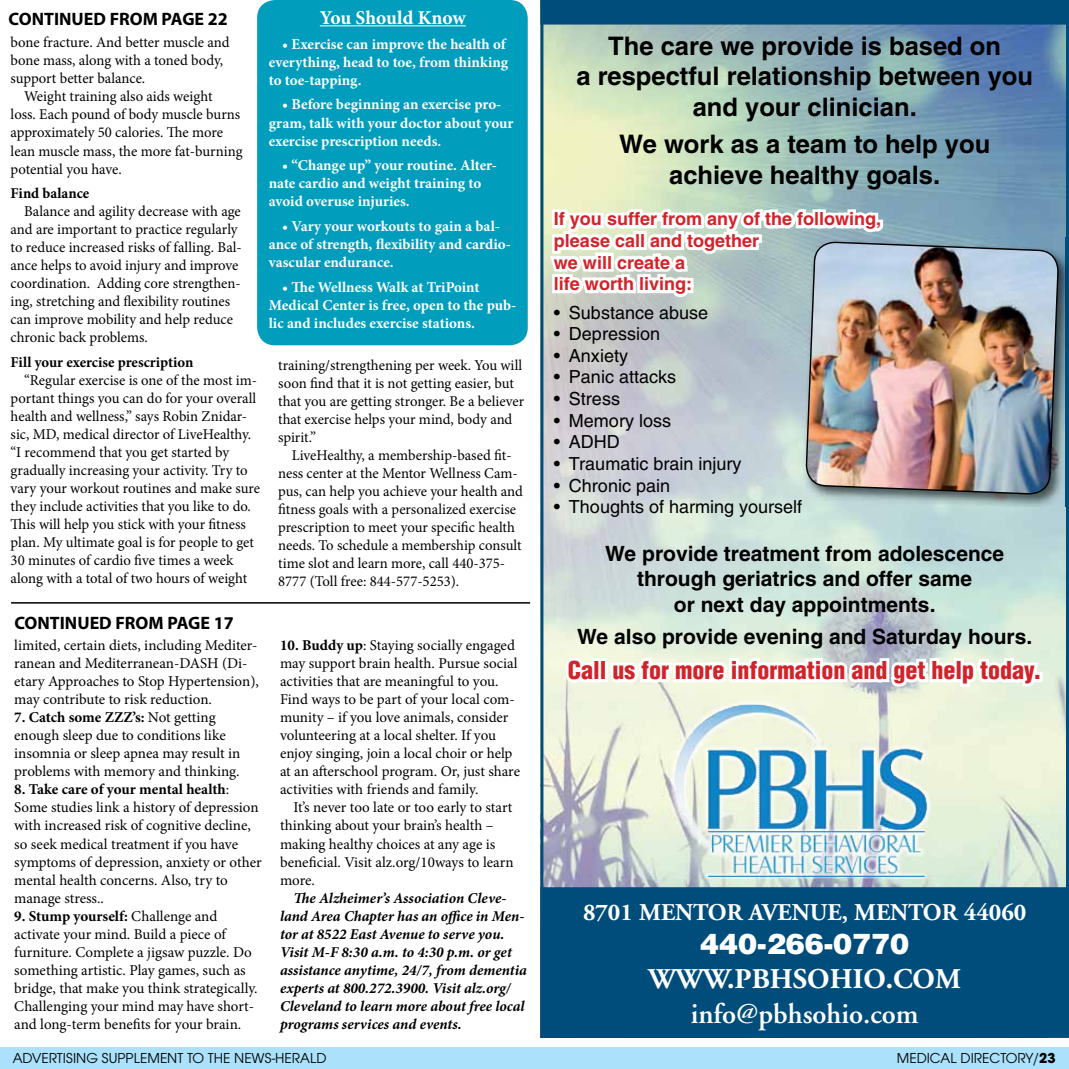
<style>
.page{position:relative;width:1069px;height:1069px;background:#fff}
.page>*{position:absolute;margin:0;border:0;box-sizing:border-box;transform-origin:0 0}
.t1{font:600 28.5px "Adobe Garamond";color:#fff}
.t2{font:700 28.5px "Adobe Garamond";color:#fff}
.t3{font:900 28.5px "Helvetica";color:#fff}
.t4{font:700 25.5px/30.6px "Helvetica";color:#000;text-align:center}
.t5{font:900 condensed 24px "Helvetica";color:#d2232a}
.t6{font:700 24px "Adobe Garamond";color:#fff}
.t7{font:700 21px/25.2px "Helvetica";color:#000;text-align:center}
.t8{font:700 19.5px "Minion Pro";letter-spacing:-.005em;color:#fff}
.t9{font:18px "Helvetica";color:#000}
.t10{font:700 18px/21.6px "Helvetica";color:#d2232a}
.t11{font:700 18px "Myriad Pro";color:#000}
.t12{font:15px/18px "Minion Pro";color:#000}
.t13{font:700 15px/18px "Minion Pro";color:#fff}
.t14{font:italic 700 15px/18px "Minion Pro";color:#000}
.t15{font:15px "Avant Garde Gothic Itc T";color:#000}
.t16{font:700 15px "Minion Pro";color:#000}
.s1{font-weight:700}
</style>
<div class="page">
<div style="left:0;top:1046px;width:1068px;height:22px;background:#abe1fa"></div>
<hr style="left:11px;top:602px;width:519px;height:1px;background:#000">
<div style="left:257px;top:0;width:270px;height:345px;background:#009dbc;border-radius:18px"></div>
<hr style="left:320px;top:25px;width:145px;height:1px;background:#fff">
<svg style="left:544px;top:4px;width:520px;height:1029px;background:#9dbac0"></svg>
<div style="left:540px;top:0;width:528px;height:1037px;border:3px solid #004d7b"></div>
<img style="left:801px;top:238px;width:267px;height:268px">
<img style="left:804px;top:241px;width:255px;height:254px">
<p class="t11" style="left:9px;top:7px;width:221px">CONTINUED FROM PAGE 22</p>
<p class="t12" style="left:11px;top:34px;width:220px">bone fracture. And better muscle and bone mass, along with a toned body, support better balance.</p>
<p class="t12" style="left:11px;top:88px;width:233px;text-indent:13px">Weight training also aids weight<br>loss. Each pound of body muscle burns approximately 50 calories. The more lean muscle mass, the more fat-burning potential you have.</p>
<p class="t16" style="left:11px;top:183px;width:80px">Find balance</p>
<p class="t12" style="left:11px;top:202px;width:233px;text-indent:13px">Balance and agility decrease with age and are important to practice regularly to reduce increased risks of falling. Bal&shy;ance helps to avoid injury and improve coordination. Adding core strengthen&shy;ing, stretching and flexibility routines can improve mobility and help reduce chronic back problems.</p>
<p class="t16" style="left:11px;top:352px;width:184px">Fill your exercise prescription</p>
<p class="t12" style="left:11px;top:371px;width:251px;text-indent:13px">“Regular exercise is one of the most im&shy;portant things you can do for your overall health and wellness,” says Robin Znidar&shy;sic, MD, medical director of LiveHealthy. “I recommend that you get started by gradually increasing your activity. Try to vary your workout routines and make sure they include activities that you like to do.<br>This will help you stick with your fitness plan. My ultimate goal is for people to get 30 minutes of cardio five times a week along with a total of two hours of weight</p>
<h3 class="t8" style="left:320px;top:4px;width:147px">You Should Know</h3>
<p class="t13" style="left:269px;top:35px;width:241px;text-indent:14px">• Exercise can improve the health of everything, head to toe, from thinking to toe-tapping.</p>
<p class="t13" style="left:269px;top:95px;width:246px;text-indent:14px">• Before beginning an exercise pro&shy;gram, talk with your doctor about your exercise prescription needs.</p>
<p class="t13" style="left:269px;top:156px;width:230px;text-indent:14px">• “Change up” your routine. Alter&shy;nate cardio and weight training to avoid overuse injuries.</p>
<p class="t13" style="left:269px;top:217px;width:243px;text-indent:14px">• Vary your workouts to gain a bal&shy;ance of strength, flexibility and cardio&shy;vascular endurance.</p>
<p class="t13" style="left:269px;top:278px;width:249px;text-indent:14px">• The Wellness Walk at TriPoint<br>Medical Center is free, open to the pub&shy;lic and includes exercise stations.</p>
<p class="t12" style="left:278px;top:356px;width:247px">training/strengthening per week. You will soon find that it is not getting easier, but that you are getting stronger. Be a believer that exercise helps your mind, body and spirit.”</p>
<p class="t12" style="left:278px;top:446px;width:246px;text-indent:13px">LiveHealthy, a membership-based fit&shy;ness center at the Mentor Wellness Cam&shy;pus, can help you achieve your health and fitness goals with a personalized exercise prescription to meet your specific health needs. To schedule a membership consult time slot and learn more, call 440-375- 8777 (Toll free: 844-577-5253).</p>
<p class="t11" style="left:14px;top:610px;width:221px">CONTINUED FROM PAGE 17</p>
<p class="t12" style="left:14px;top:636px;width:246px">limited, certain diets, including Mediter&shy;ranean and Mediterranean-DASH (Di&shy;etary Approaches to Stop Hypertension), may contribute to risk reduction.</p>
<p class="t12" style="left:14px;top:708px;width:227px"><span class="s1">7. Catch some ZZZ’s:</span> Not getting enough sleep due to conditions like insomnia or sleep apnea may result in problems with memory and thinking.</p>
<p class="t12" style="left:14px;top:780px;width:249px"><span class="s1">8. Take care of your mental health</span>:<br>Some studies link a history of depression with increased risk of cognitive decline, so seek medical treatment if you have symptoms of depression, anxiety or other mental health concerns. Also, try to manage stress..</p>
<p class="t12" style="left:14px;top:906px;width:245px"><span class="s1">9. Stump yourself:</span> Challenge and activate your mind. Build a piece of furniture. Complete a jigsaw puzzle. Do something artistic. Play games, such as bridge, that make you think strategically.<br>Challenging your mind may have short&shy;and long-term benefits for your brain.</p>
<p class="t12" style="left:280px;top:636px;width:241px"><span class="s1">10. Buddy up</span>: Staying socially engaged may support brain health. Pursue social activities that are meaningful to you.<br>Find ways to be part of your local com&shy;munity – if you love animals, consider volunteering at a local shelter. If you enjoy singing, join a local choir or help at an afterschool program. Or, just share activities with friends and family.</p>
<p class="t12" style="left:280px;top:798px;width:235px;text-indent:13px">It’s never too late or too early to start thinking about your brain’s health – making healthy choices at any age is beneficial. Visit alz.org/10ways to learn more.</p>
<p class="t14" style="left:280px;top:888px;width:248px;text-indent:13px">The Alzheimer’s Association Cleve&shy;land Area Chapter has an office in Men&shy;tor at 8522 East Avenue to serve you.<br>Visit M-F 8:30 a.m. to 4:30 p.m. or get assistance anytime, 24/7, from dementia experts at 800.272.3900. Visit alz.org/ Cleveland to learn more about free local programs services and events.</p>
<h2 class="t4" style="left:576px;top:30px;width:458px">The care we provide is based on<br>a respectful relationship between you and your clinician.</h2>
<h2 class="t4" style="left:619px;top:128px;width:372px">We work as a team to help you achieve healthy goals.</h2>
<p class="t10" style="left:554px;top:208px;width:329px">If you suffer from any of the following, please call and together<br>we will create a<br>life worth living:</p>
<p class="t9" style="left:554px;top:302px;width:156px">• Substance abuse</p>
<p class="t9" style="left:554px;top:323px;width:108px">• Depression</p>
<p class="t9" style="left:554px;top:345px;width:76px">• Anxiety</p>
<p class="t9" style="left:554px;top:366px;width:124px">• Panic attacks</p>
<p class="t9" style="left:554px;top:388px;width:68px">• Stress</p>
<p class="t9" style="left:554px;top:410px;width:118px">• Memory loss</p>
<p class="t9" style="left:554px;top:431px;width:67px">• ADHD</p>
<p class="t9" style="left:554px;top:453px;width:189px">• Traumatic brain injury</p>
<p class="t9" style="left:554px;top:474px;width:118px">• Chronic pain</p>
<p class="t9" style="left:554px;top:496px;width:250px">• Thoughts of harming yourself</p>
<h3 class="t7" style="left:605px;top:540px;width:400px">We provide treatment from adolescence through geriatrics and offer same<br>or next day appointments.</h3>
<h3 class="t7" style="left:577px;top:623px;width:456px">We also provide evening and Saturday hours.</h3>
<h3 class="t5" style="left:567px;top:655px;width:475px">Call us for more information and get help today.</h3>
<h3 class="t6" style="left:583px;top:898px;width:445px">8701 MENTOR AVENUE, MENTOR 44060</h3>
<h1 class="t3" style="left:700px;top:924px;width:211px">440-266-0770</h1>
<h1 class="t2" style="left:648px;top:963px;width:314px">WWW.PBHSOHIO.COM</h1>
<h1 class="t1" style="left:690px;top:997px;width:229px">info@pbhsohio.com</h1>
<p class="t15" style="left:13px;top:1048px;width:315px">ADVERTISING SUPPLEMENT TO THE NEWS-HERALD</p>
<p class="t15" style="left:896px;top:1048px;width:160px">MEDICAL DIRECTORY/<span class="s1">23</span></p>
</div>
